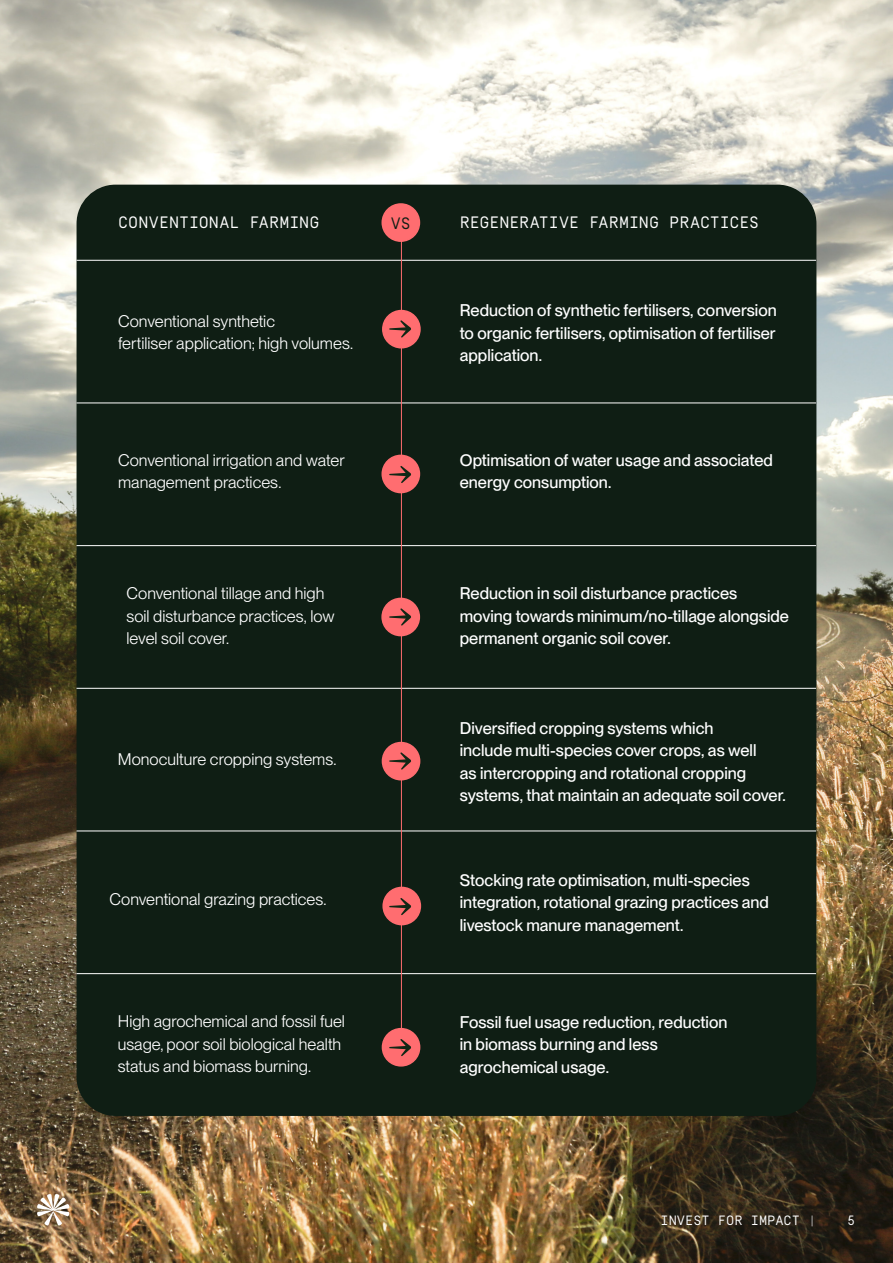
<style>
.page{position:relative;width:893px;height:1263px;background:#fff}
.page>*{position:absolute;margin:0;border:0;box-sizing:border-box;transform-origin:0 0}
.t1{font:500 16.5px/22.5px "PP Neue Montreal";color:#fff}
.t2{font:16.5px/22.5px "PP Neue Montreal";color:#fff}
.t3{font:16.5px "Simplon Mono";color:#fff}
.t4{font:16.5px "Simplon Mono";color:#0f1e14}
.t5{font:13.5px "Simplon Mono";color:#fff}
</style>
<div class="page">
<img style="left:0;top:0;width:893px;height:1263px">
<div style="left:77px;top:185px;width:739px;height:931px;background:#0f1e14;border-radius:39px"></div>
<div style="left:382px;top:204px;width:37px;height:37px;background:#ff6d70;border-radius:50%"></div>
<div style="left:381px;top:203px;width:39px;height:39px;border:2px solid #ff6d70;border-radius:50%"></div>
<hr style="left:77px;top:403px;width:739px;height:1px;background:#fff">
<hr style="left:77px;top:545px;width:739px;height:1px;background:#fff">
<hr style="left:77px;top:688px;width:739px;height:1px;background:#fff">
<hr style="left:77px;top:830px;width:739px;height:1px;background:#fff">
<hr style="left:77px;top:973px;width:739px;height:1px;background:#fff">
<hr style="left:77px;top:260px;width:739px;height:1px;background:#fff">
<hr style="left:401px;top:206px;width:1px;height:846px;background:#ff6d70">
<div style="left:383px;top:311px;width:37px;height:37px;background:#ff6d70;border-radius:50%"></div>
<div style="left:382px;top:310px;width:39px;height:38px;border:2px solid #ff6d70;border-radius:50%"></div>
<div style="left:382px;top:455px;width:37px;height:38px;background:#ff6d70;border-radius:50%"></div>
<div style="left:381px;top:455px;width:39px;height:38px;border:2px solid #ff6d70;border-radius:50%"></div>
<div style="left:382px;top:598px;width:37px;height:38px;background:#ff6d70;border-radius:50%"></div>
<div style="left:381px;top:598px;width:39px;height:38px;border:2px solid #ff6d70;border-radius:50%"></div>
<div style="left:382px;top:742px;width:38px;height:38px;background:#ff6d70;border-radius:50%"></div>
<div style="left:382px;top:742px;width:38px;height:38px;border:2px solid #ff6d70;border-radius:50%"></div>
<div style="left:383px;top:887px;width:37px;height:38px;background:#ff6d70;border-radius:50%"></div>
<div style="left:382px;top:887px;width:39px;height:38px;border:2px solid #ff6d70;border-radius:50%"></div>
<div style="left:382px;top:1029px;width:38px;height:37px;background:#ff6d70;border-radius:50%"></div>
<div style="left:382px;top:1028px;width:38px;height:38px;border:2px solid #ff6d70;border-radius:50%"></div>
<svg style="left:389px;top:608px;width:22px;height:18px"></svg>
<svg style="left:389px;top:466px;width:22px;height:17px"></svg>
<svg style="left:389px;top:320px;width:22px;height:18px"></svg>
<svg style="left:389px;top:752px;width:22px;height:18px"></svg>
<svg style="left:389px;top:898px;width:22px;height:17px"></svg>
<svg style="left:389px;top:1039px;width:22px;height:17px"></svg>
<svg style="left:37px;top:1194px;width:33px;height:32px"></svg>
<p class="t3" style="left:118px;top:214px;width:203px">CONVENTIONAL FARMING</p>
<p class="t3" style="left:460px;top:214px;width:301px">REGENERATIVE FARMING PRACTICES</p>
<p class="t4" style="left:391px;top:214px;width:22px">VS</p>
<p class="t2" style="left:118px;top:310px;width:237px">Conventional synthetic<br>fertiliser application; high volumes.</p>
<p class="t1" style="left:460px;top:299px;width:318px;text-align:justify">Reduction of synthetic fertilisers, conversion to organic fertilisers, optimisation of fertiliser application.</p>
<p class="t2" style="left:118px;top:449px;width:228px">Conventional irrigation and water management practices.</p>
<p class="t1" style="left:460px;top:449px;width:315px">Optimisation of water usage and associated energy consumption.</p>
<p class="t2" style="left:127px;top:582px;width:210px">Conventional tillage and high soil disturbance practices, low level soil cover.</p>
<p class="t1" style="left:460px;top:582px;width:331px">Reduction in soil disturbance practices moving towards minimum/no-tillage alongside permanent organic soil cover.</p>
<p class="t2" style="left:118px;top:748px;width:220px">Monoculture cropping systems.</p>
<p class="t2" style="left:110px;top:888px;width:219px">Conventional grazing practices.</p>
<p class="t1" style="left:460px;top:716px;width:328px">Diversified cropping systems which<br>include multi-species cover crops, as well<br>as intercropping and rotational cropping systems, that maintain an adequate soil cover.</p>
<p class="t1" style="left:460px;top:869px;width:311px">Stocking rate optimisation, multi-species integration, rotational grazing practices and livestock manure management.</p>
<p class="t2" style="left:118px;top:1010px;width:229px">High agrochemical and fossil fuel usage, poor soil biological health status and biomass burning.</p>
<p class="t1" style="left:460px;top:1011px;width:269px">Fossil fuel usage reduction, reduction in biomass burning and less agrochemical usage.</p>
<p class="t5" style="left:660px;top:1213px;width:157px">INVEST FOR IMPACT |</p>
<p class="t5" style="left:847px;top:1213px;width:10px">5</p>
</div>
